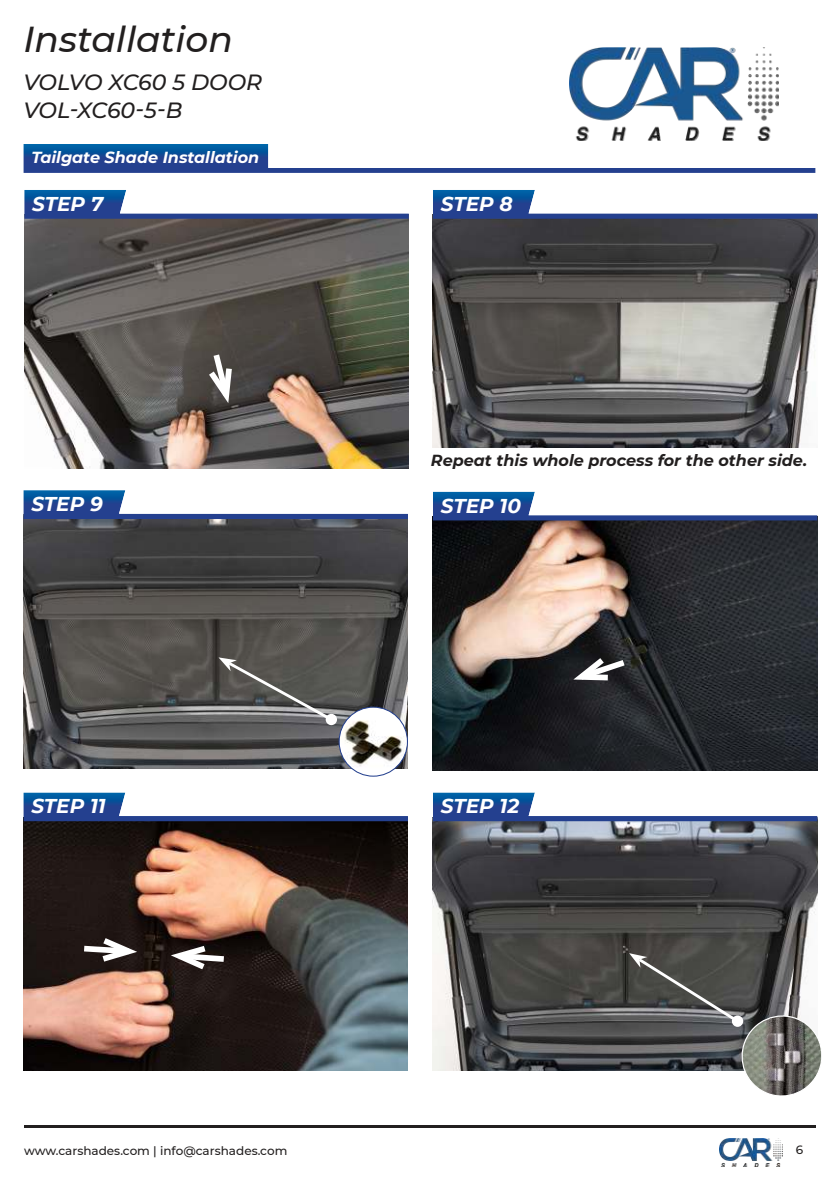
<style>
.page{position:relative;width:840px;height:1191px;background:#fff}
.page>*{position:absolute;margin:0;border:0;box-sizing:border-box;transform-origin:0 0}
.t1{font:italic 500 36px "Montserrat";color:#221f1f}
.t2{font:italic 500 22px/28px "Montserrat";letter-spacing:-.02em;color:#221f1f}
.t3{font:italic 700 20px "Montserrat";color:#fff}
.t4{font:italic 700 16px "Montserrat";color:#221f1f}
.t5{font:italic 700 16px "Montserrat";color:#fff}
.t6{font:500 12px "Montserrat";color:#221f1f}
</style>
<div class="page">
<img style="left:569px;top:47px;width:208px;height:94px">
<img style="left:23px;top:144px;width:792px;height:29px">
<hr style="left:24px;top:1126px;width:791px;height:2px;background:#221f1f">
<img style="left:719px;top:1138px;width:63px;height:28px">
<img style="left:432px;top:219px;width:385px;height:228px">
<img style="left:23px;top:519px;width:385px;height:249px">
<img style="left:23px;top:821px;width:385px;height:250px">
<img style="left:432px;top:821px;width:385px;height:250px">
<img style="left:432px;top:190px;width:385px;height:29px">
<img style="left:23px;top:490px;width:385px;height:29px">
<img style="left:23px;top:792px;width:385px;height:29px">
<img style="left:432px;top:792px;width:385px;height:29px">
<img style="left:24px;top:219px;width:384px;height:250px">
<img style="left:24px;top:190px;width:384px;height:29px">
<img style="left:432px;top:520px;width:385px;height:250px">
<img style="left:432px;top:491px;width:385px;height:29px">
<img style="left:339px;top:707px;width:68px;height:69px;border-radius:34px">
<div style="left:338px;top:706px;width:70px;height:70px;border:1px solid #24408e;border-radius:50%"></div>
<svg style="left:218px;top:657px;width:117px;height:66px;background:#666563"></svg>
<div style="left:325px;top:713px;width:12px;height:12px;background:#fff;border-radius:50%"></div>
<svg style="left:565px;top:652px;width:65px;height:32px"></svg>
<svg style="left:78px;top:933px;width:67px;height:33px"></svg>
<svg style="left:162px;top:941px;width:68px;height:33px"></svg>
<svg style="left:628px;top:953px;width:194px;height:143px"></svg>
<svg style="left:203px;top:348px;width:32px;height:63px"></svg>
<h1 class="t1" style="left:23px;top:19px;width:211px">Installation</h1>
<h2 class="t2" style="left:23px;top:68px;width:240px">VOLVO XC60 5 DOOR<br>VOL-XC60-5-B</h2>
<p class="t5" style="left:31px;top:150px;width:229px">Tailgate Shade Installation</p>
<p class="t3" style="left:32px;top:195px;width:73px">STEP 7</p>
<p class="t3" style="left:31px;top:495px;width:73px">STEP 9</p>
<p class="t3" style="left:440px;top:195px;width:73px">STEP 8</p>
<p class="t4" style="left:431px;top:449px;width:377px">Repeat this whole process for the other side.</p>
<p class="t3" style="left:440px;top:497px;width:82px">STEP 10</p>
<p class="t3" style="left:31px;top:797px;width:76px">STEP 11</p>
<p class="t3" style="left:440px;top:797px;width:80px">STEP 12</p>
<p class="t6" style="left:24px;top:1145px;width:265px">www.carshades.com | info@carshades.com</p>
<p class="t6" style="left:795px;top:1145px;width:9px">6</p>
</div>
